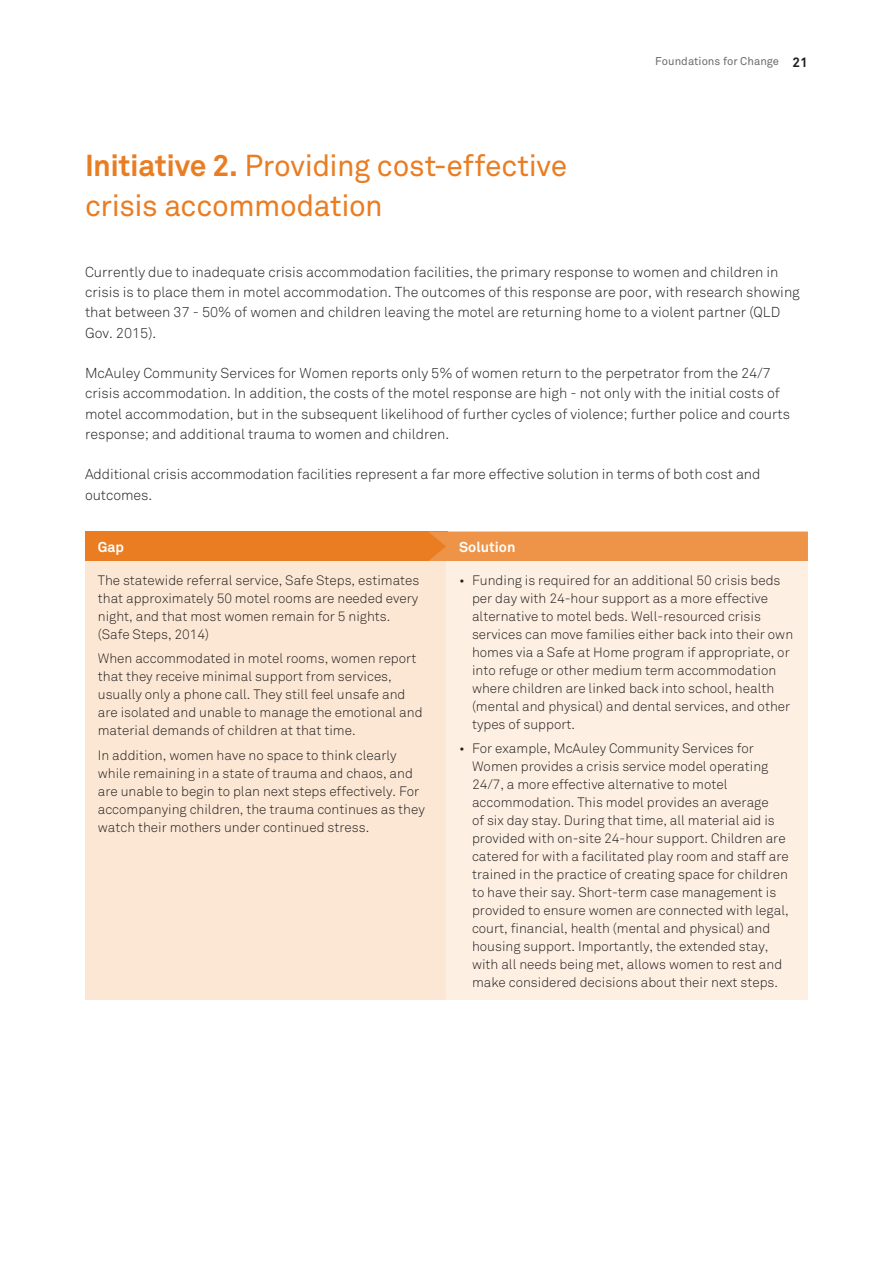
<style>
.page{position:relative;width:893px;height:1263px;background:#fff}
.page>*{position:absolute;margin:0;border:0;box-sizing:border-box;transform-origin:0 0}
.t1{font:30px/40.5px "Akkurat";letter-spacing:-.015em;color:#ea7d22}
.t2{font:300 14.25px/20.2px "Akkurat";color:#231f20}
.t3{font:700 14.25px "Akkurat";color:#fff}
.t4{font:300 13.5px/18px "Akkurat";color:#231f20}
.t5{font:700 13.5px "Akkurat";color:#231f20}
.t6{font:11.25px "Akkurat";color:#6c6d70}
.s1{font-weight:700}
</style>
<div class="page">
<div style="left:85px;top:531px;width:363px;height:30px;background:#ea7d22"></div>
<div style="left:428px;top:531px;width:380px;height:30px;background:#ee9449"></div>
<div style="left:85px;top:561px;width:361px;height:439px;background:#fce7d4"></div>
<div style="left:446px;top:561px;width:362px;height:439px;background:#fdefe2"></div>
<h1 class="t1" style="left:85px;top:146px;width:484px"><span class="s1">Initiative 2.</span> Providing cost-effective crisis accommodation</h1>
<p class="t6" style="left:655px;top:54px;width:125px">Foundations for Change</p>
<p class="t5" style="left:792px;top:54px;width:17px">21</p>
<p class="t2" style="left:85px;top:262px;width:716px">Currently due to inadequate crisis accommodation facilities, the primary response to women and children in crisis is to place them in motel accommodation. The outcomes of this response are poor, with research showing that between 37 - 50% of women and children leaving the motel are returning home to a violent partner (QLD Gov. 2015).</p>
<p class="t2" style="left:85px;top:363px;width:707px">McAuley Community Services for Women reports only 5% of women return to the perpetrator from the 24/7 crisis accommodation. In addition, the costs of the motel response are high - not only with the initial costs of motel accommodation, but in the subsequent likelihood of further cycles of violence; further police and courts response; and additional trauma to women and children.</p>
<p class="t2" style="left:85px;top:464px;width:677px">Additional crisis accommodation facilities represent a far more effective solution in terms of both cost and outcomes.</p>
<p class="t3" style="left:98px;top:538px;width:28px">Gap</p>
<p class="t3" style="left:459px;top:538px;width:58px">Solution</p>
<p class="t4" style="left:98px;top:571px;width:323px">The statewide referral service, Safe Steps, estimates that approximately 50 motel rooms are needed every night, and that most women remain for 5 nights. (Safe Steps, 2014)</p>
<p class="t4" style="left:98px;top:650px;width:326px">When accommodated in motel rooms, women report that they receive minimal support from services, usually only a phone call. They still feel unsafe and are isolated and unable to manage the emotional and material demands of children at that time.</p>
<p class="t4" style="left:98px;top:746px;width:329px">In addition, women have no space to think clearly while remaining in a state of trauma and chaos, and are unable to begin to plan next steps effectively. For accompanying children, the trauma continues as they watch their mothers under continued stress.</p>
<p class="t4" style="left:472px;top:571px;width:323px;text-indent:-13px">• Funding is required for an additional 50 crisis beds per day with 24-hour support as a more effective alternative to motel beds. Well-resourced crisis services can move families either back into their own homes via a Safe at Home program if appropriate, or into refuge or other medium term accommodation where children are linked back into school, health (mental and physical) and dental services, and other types of support.</p>
<p class="t4" style="left:472px;top:740px;width:318px;text-indent:-13px">• For example, McAuley Community Services for Women provides a crisis service model operating 24/7, a more effective alternative to motel accommodation. This model provides an average<br>of six day stay. During that time, all material aid is provided with on-site 24-hour support. Children are catered for with a facilitated play room and staff are trained in the practice of creating space for children to have their say. Short-term case management is provided to ensure women are connected with legal, court, financial, health (mental and physical) and housing support. Importantly, the extended stay, with all needs being met, allows women to rest and make considered decisions about their next steps.</p>
</div>
